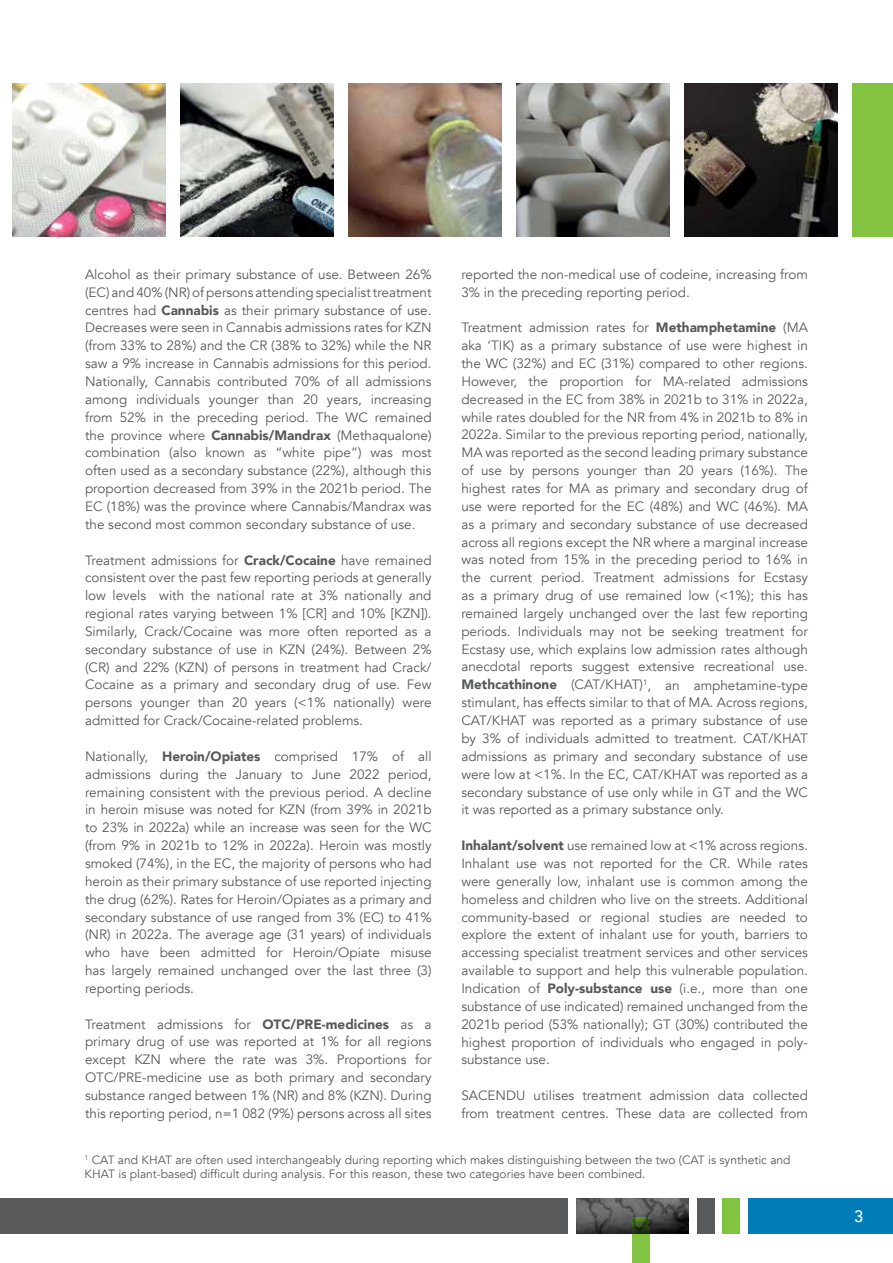
<style>
.page{position:relative;width:893px;height:1263px;background:#fff}
.page>*{position:absolute;margin:0;border:0;box-sizing:border-box;transform-origin:0 0}
.t1{font:500 16.5px "Avenir";color:#fff}
.t2{font:13.5px/17.9px "Avenir";color:#58595b;text-align:justify}
.t3{font:12px/14.4px "Avenir";color:#58595b}
.s1{font-weight:900}
</style>
<div class="page">
<img style="left:577px;top:1198px;width:112px;height:35px">
<div style="left:748px;top:1198px;width:145px;height:35px;background:#007db6"></div>
<div style="left:723px;top:1198px;width:17px;height:35px;background:#82c341"></div>
<svg style="left:632px;top:1217px;width:17px;height:46px"></svg>
<div style="left:697px;top:1198px;width:17px;height:35px;background:#58595b"></div>
<div style="left:0;top:1198px;width:568px;height:35px;background:#58595b"></div>
<img style="left:13px;top:83px;width:153px;height:153px">
<img style="left:181px;top:83px;width:153px;height:153px">
<img style="left:349px;top:83px;width:153px;height:153px">
<img style="left:517px;top:83px;width:153px;height:153px">
<img style="left:685px;top:83px;width:153px;height:153px">
<div style="left:853px;top:83px;width:40px;height:153px;background:#82c341"></div>
<p class="t2" style="left:461px;top:265px;width:348px">reported the non-medical use of codeine, increasing from<br>3% in the preceding reporting period.</p>
<p class="t2" style="left:461px;top:319px;width:348px">Treatment admission rates for <span class="s1">Methamphetamine</span> (MA aka ‘TIK) as a primary substance of use were highest in the WC (32%) and EC (31%) compared to other regions.<br>However, the proportion for MA-related admissions decreased in the EC from 38% in 2021b to 31% in 2022a, while rates doubled for the NR from 4% in 2021b to 8% in 2022a. Similar to the previous reporting period, nationally, MA was reported as the second leading primary substance of use by persons younger than 20 years (16%). The highest rates for MA as primary and secondary drug of use were reported for the EC (48%) and WC (46%). MA as a primary and secondary substance of use decreased across all regions except the NR where a marginal increase was noted from 15% in the preceding period to 16% in the current period. Treatment admissions for Ecstasy as a primary drug of use remained low (&lt;1%); this has remained largely unchanged over the last few reporting periods. Individuals may not be seeking treatment for Ecstasy use, which explains low admission rates although anecdotal reports suggest extensive recreational use.<br><span class="s1">Methcathinone</span> (CAT/KHAT)<sup>1</sup>, an amphetamine-type stimulant, has effects similar to that of MA. Across regions, CAT/KHAT was reported as a primary substance of use by 3% of individuals admitted to treatment. CAT/KHAT admissions as primary and secondary substance of use were low at &lt;1%. In the EC, CAT/KHAT was reported as a secondary substance of use only while in GT and the WC it was reported as a primary substance only.</p>
<p class="t2" style="left:461px;top:837px;width:348px"><span class="s1">Inhalant/solvent</span> use remained low at &lt;1% across regions.<br>Inhalant use was not reported for the CR. While rates were generally low, inhalant use is common among the homeless and children who live on the streets. Additional community-based or regional studies are needed to explore the extent of inhalant use for youth, barriers to accessing specialist treatment services and other services available to support and help this vulnerable population.<br>Indication of <span class="s1">Poly-substance use</span> (i.e., more than one substance of use indicated) remained unchanged from the 2021b period (53% nationally); GT (30%) contributed the highest proportion of individuals who engaged in poly&shy;substance use.</p>
<p class="t2" style="left:461px;top:1087px;width:348px">SACENDU utilises treatment admission data collected from treatment centres. These data are collected from</p>
<p class="t3" style="left:85px;top:1152px;width:707px"><sup>1</sup> CAT and KHAT are often used interchangeably during reporting which makes distinguishing between the two (CAT is synthetic and<br>KHAT is plant-based) difficult during analysis. For this reason, these two categories have been combined.</p>
<p class="t2" style="left:85px;top:266px;width:348px">Alcohol as their primary substance of use. Between 26% (EC) and 40% (NR) of persons attending specialist treatment centres had <span class="s1">Cannabis</span> as their primary substance of use.<br>Decreases were seen in Cannabis admissions rates for KZN (from 33% to 28%) and the CR (38% to 32%) while the NR saw a 9% increase in Cannabis admissions for this period.<br>Nationally, Cannabis contributed 70% of all admissions among individuals younger than 20 years, increasing from 52% in the preceding period. The WC remained the province where <span class="s1">Cannabis/Mandrax</span> (Methaqualone) combination (also known as “white pipe”) was most often used as a secondary substance (22%), although this proportion decreased from 39% in the 2021b period. The EC (18%) was the province where Cannabis/Mandrax was the second most common secondary substance of use.</p>
<p class="t2" style="left:85px;top:551px;width:348px">Treatment admissions for <span class="s1">Crack/Cocaine</span> have remained consistent over the past few reporting periods at generally low levels with the national rate at 3% nationally and regional rates varying between 1% [CR] and 10% [KZN]).<br>Similarly, Crack/Cocaine was more often reported as a secondary substance of use in KZN (24%). Between 2% (CR) and 22% (KZN) of persons in treatment had Crack/ Cocaine as a primary and secondary drug of use. Few persons younger than 20 years (&lt;1% nationally) were admitted for Crack/Cocaine-related problems.</p>
<p class="t2" style="left:85px;top:747px;width:348px">Nationally, <span class="s1">Heroin/Opiates</span> comprised 17% of all admissions during the January to June 2022 period, remaining consistent with the previous period. A decline in heroin misuse was noted for KZN (from 39% in 2021b to 23% in 2022a) while an increase was seen for the WC (from 9% in 2021b to 12% in 2022a). Heroin was mostly smoked (74%), in the EC, the majority of persons who had heroin as their primary substance of use reported injecting the drug (62%). Rates for Heroin/Opiates as a primary and secondary substance of use ranged from 3% (EC) to 41% (NR) in 2022a. The average age (31 years) of individuals who have been admitted for Heroin/Opiate misuse has largely remained unchanged over the last three (3) reporting periods.</p>
<p class="t2" style="left:85px;top:1015px;width:348px">Treatment admissions for <span class="s1">OTC/PRE-medicines</span> as a primary drug of use was reported at 1% for all regions except KZN where the rate was 3%. Proportions for OTC/PRE-medicine use as both primary and secondary substance ranged between 1% (NR) and 8% (KZN). During this reporting period, n=1 082 (9%) persons across all sites</p>
<p class="t1" style="left:854px;top:1202px;width:11px">3</p>
</div>
